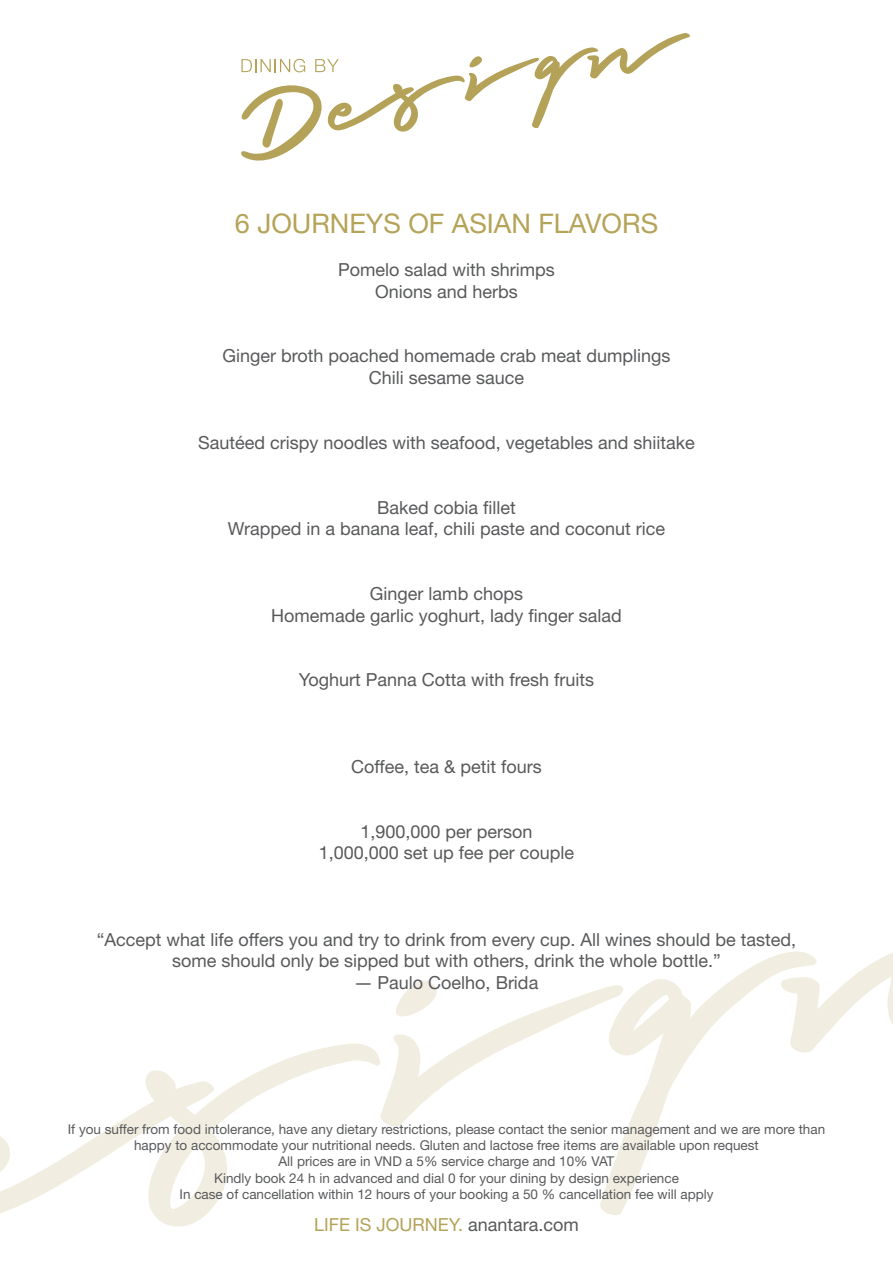
<style>
.page{position:relative;width:893px;height:1263px;background:#fff}
.page>*{position:absolute;margin:0;border:0;box-sizing:border-box;transform-origin:0 0}
.t1{font:27px "Helvetica Neue";color:#b5a357}
.t2{font:18px/21.6px "Helvetica Neue";color:#58595b;text-align:center}
.t3{font:18px "Helvetica Neue";color:#b3a258}
.t4{font:13.5px/16.2px "Helvetica Neue";color:#58595b;text-align:center}
.s1{color:#58595b}
</style>
<div class="page">
<svg style="left:0;top:980px;width:600px;height:247px"></svg>
<svg style="left:600px;top:954px;width:180px;height:261px"></svg>
<svg style="left:780px;top:951px;width:113px;height:102px"></svg>
<svg style="left:241px;top:33px;width:449px;height:128px"></svg>
<h1 class="t1" style="left:235px;top:204px;width:425px">6 JOURNEYS OF ASIAN FLAVORS</h1>
<p class="t2" style="left:338px;top:260px;width:218px">Pomelo salad with shrimps<br>Onions and herbs</p>
<p class="t2" style="left:223px;top:346px;width:449px">Ginger broth poached homemade crab meat dumplings<br>Chili sesame sauce</p>
<p class="t2" style="left:198px;top:433px;width:498px">Sautéed crispy noodles with seafood, vegetables and shiitake</p>
<p class="t2" style="left:228px;top:497px;width:439px">Baked cobia fillet<br>Wrapped in a banana leaf, chili paste and coconut rice</p>
<p class="t2" style="left:271px;top:584px;width:352px">Ginger lamb chops<br>Homemade garlic yoghurt, lady finger salad</p>
<p class="t2" style="left:299px;top:670px;width:297px">Yoghurt Panna Cotta with fresh fruits</p>
<p class="t2" style="left:351px;top:757px;width:192px">Coffee, tea &amp; petit fours</p>
<p class="t2" style="left:319px;top:821px;width:257px">1,900,000 per person<br>1,000,000 set up fee per couple</p>
<p class="t2" style="left:97px;top:929px;width:701px">“Accept what life offers you and try to drink from every cup. All wines should be tasted, some should only be sipped but with others, drink the whole bottle.”<br>― Paulo Coelho, Brida</p>
<p class="t4" style="left:68px;top:1122px;width:759px">If you suffer from food intolerance, have any dietary restrictions, please contact the senior management and we are more than happy to accommodate your nutritional needs. Gluten and lactose free items are available upon request<br>All prices are in VND a 5% service charge and 10% VAT<br>Kindly book 24 h in advanced and dial 0 for your dining by design experience<br>In case of cancellation within 12 hours of your booking a 50 % cancellation fee will apply</p>
<p class="t3" style="left:314px;top:1212px;width:266px">LIFE IS JOURNEY. <span class="s1">anantara.com</span></p>
</div>
